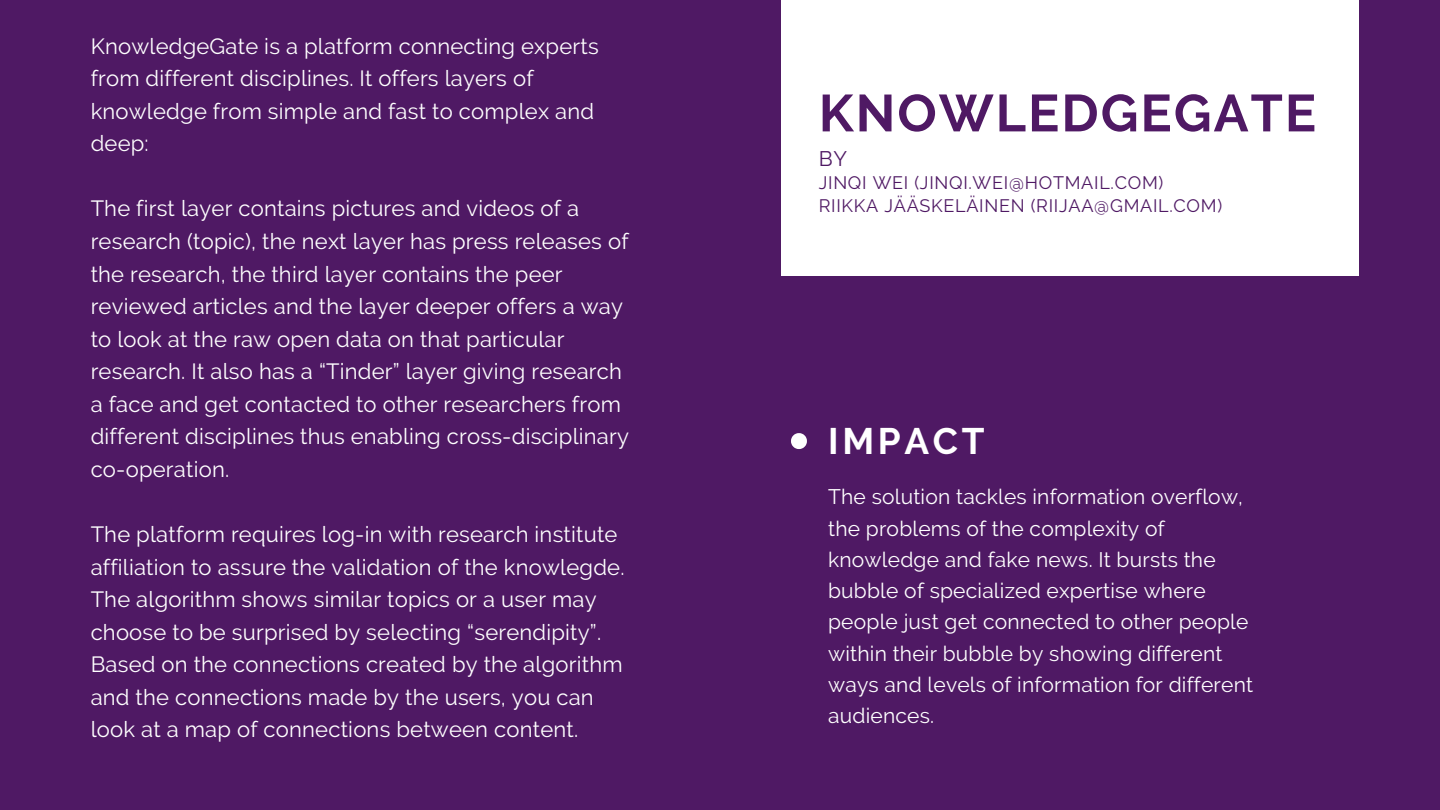
<style>
.page{position:relative;width:1440px;height:810px;background:#4f1964}
.page>*{position:absolute;margin:0;border:0;box-sizing:border-box;transform-origin:0 0}
.t1{font:700 52px "Raleway";letter-spacing:.04em;color:#4f1964}
.t2{font:700 36.8px "Raleway";letter-spacing:.1em;color:#fff}
.t3{font:22px/32.6px "Raleway";letter-spacing:.01em;color:#fff}
.t4{font:21px/31.2px "Raleway";letter-spacing:.01em;color:#fff}
.t5{font:21px "Raleway";color:#4f1964}
.t6{font:18px/22.5px "Raleway";letter-spacing:.04em;color:#4f1964}
</style>
<div class="page">
<div style="left:782px;top:0;width:577px;height:275px;background:#fff"></div>
<svg style="left:791px;top:433px;width:16px;height:16px"></svg>
<p class="t3" style="left:91px;top:29px;width:510px">KnowledgeGate is a platform connecting experts from different disciplines. It offers layers of knowledge from simple and fast to complex and deep:</p>
<p class="t3" style="left:91px;top:192px;width:540px">The first layer contains pictures and videos of a research (topic), the next layer has press releases of the research, the third layer contains the peer reviewed articles and the layer deeper offers a way to look at the raw open data on that particular research. It also has a “Tinder” layer giving research a face and get contacted to other researchers from different disciplines thus enabling cross-disciplinary co-operation.</p>
<p class="t3" style="left:91px;top:518px;width:535px">The platform requires log-in with research institute affiliation to assure the validation of the knowlegde.<br>The algorithm shows similar topics or a user may choose to be surprised by selecting “serendipity”.<br>Based on the connections created by the algorithm and the connections made by the users, you can look at a map of connections between content.</p>
<h1 class="t1" style="left:819px;top:83px;width:499px">KNOWLEDGEGATE</h1>
<p class="t5" style="left:819px;top:146px;width:30px">BY</p>
<p class="t6" style="left:819px;top:172px;width:405px">JINQI WEI (JINQI.WEI@HOTMAIL.COM)<br>RIIKKA JÄÄSKELÄINEN (RIIJAA@GMAIL.COM)</p>
<h2 class="t2" style="left:828px;top:420px;width:158px">IMPACT</h2>
<p class="t4" style="left:828px;top:481px;width:427px">The solution tackles information overflow, the problems of the complexity of knowledge and fake news. It bursts the bubble of specialized expertise where people just get connected to other people within their bubble by showing different ways and levels of information for different audiences.</p>
</div>
